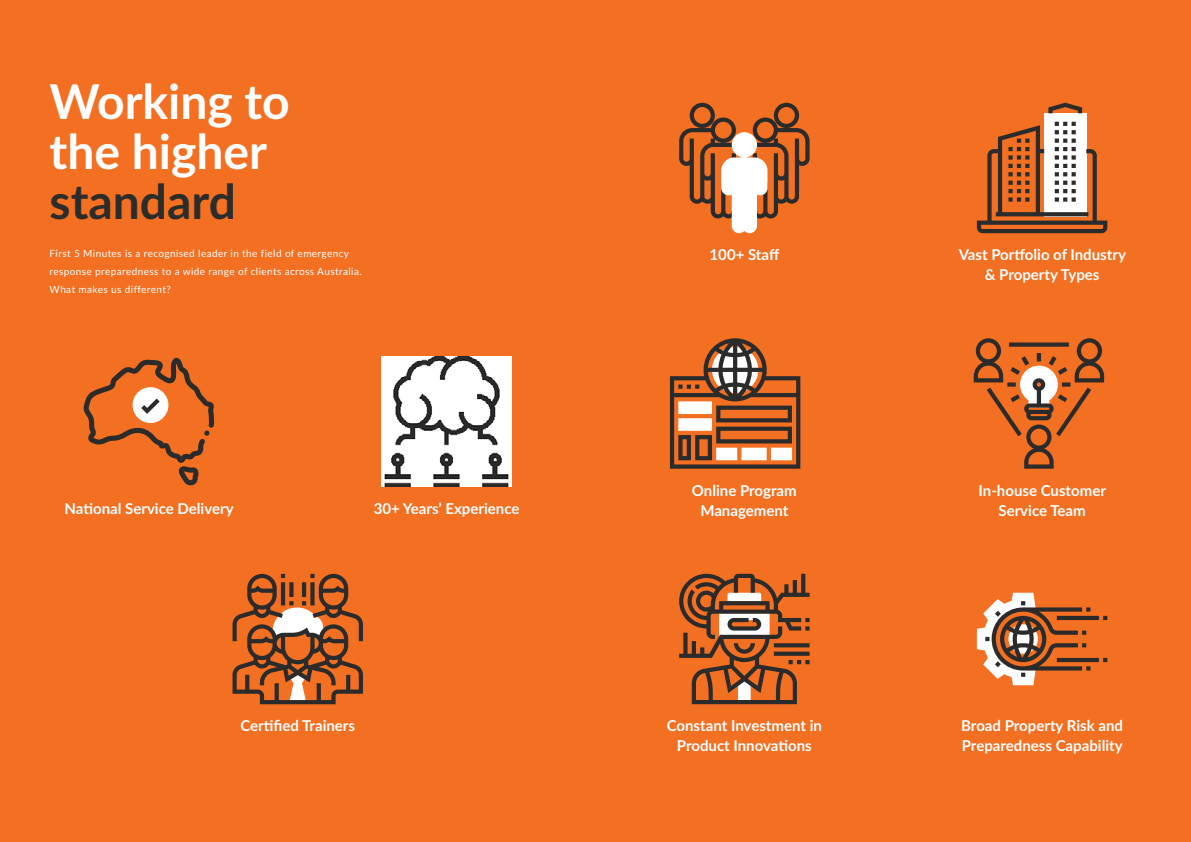
<style>
.page{position:relative;width:1191px;height:842px;background:#fff}
.page>*{position:absolute;margin:0;border:0;box-sizing:border-box;transform-origin:0 0}
.t1{font:700 48px/50px "Lato";color:#fff}
.t2{font:700 48px "Lato";color:#2c2c2b}
.t3{font:700 15px/20px "Lato";color:#fff;text-align:center}
.t4{font:10px/18px "Lato";letter-spacing:.04em;color:#fff}
</style>
<div class="page">
<div style="left:0;top:0;width:595px;height:842px;background:#f36f21"></div>
<div style="left:595px;top:0;width:596px;height:842px;background:#f36f21"></div>
<img style="left:381px;top:356px;width:131px;height:131px">
<svg style="left:232px;top:574px;width:131px;height:130px"></svg>
<svg style="left:84px;top:358px;width:130px;height:127px"></svg>
<svg style="left:679px;top:103px;width:130px;height:130px"></svg>
<svg style="left:977px;top:593px;width:130px;height:92px"></svg>
<svg style="left:679px;top:574px;width:130px;height:130px"></svg>
<svg style="left:973px;top:338px;width:131px;height:131px"></svg>
<svg style="left:670px;top:338px;width:130px;height:131px"></svg>
<svg style="left:977px;top:103px;width:130px;height:130px"></svg>
<h1 class="t1" style="left:50px;top:74px;width:242px">Working to the higher</h1>
<h1 class="t2" style="left:50px;top:166px;width:188px">standard</h1>
<p class="t4" style="left:50px;top:245px;width:314px">First 5 Minutes is a recognised leader in the field of emergency response preparedness to a wide range of clients across Australia.<br>What makes us different?</p>
<p class="t3" style="left:64px;top:498px;width:171px">National Service Delivery</p>
<p class="t3" style="left:374px;top:498px;width:147px">30+ Years’ Experience</p>
<p class="t3" style="left:240px;top:715px;width:116px">Certified Trainers</p>
<p class="t3" style="left:709px;top:244px;width:71px">100+ Staff</p>
<p class="t3" style="left:958px;top:244px;width:169px">Vast Portfolio of Industry &amp; Property Types</p>
<p class="t3" style="left:692px;top:480px;width:106px">Online Program<br>Management</p>
<p class="t3" style="left:978px;top:480px;width:129px">In-house Customer<br>Service Team</p>
<p class="t3" style="left:667px;top:716px;width:157px">Constant Investment in<br>Product Innovations</p>
<p class="t3" style="left:961px;top:715px;width:163px;text-align:left">Broad Property Risk and<br>Preparedness Capability</p>
</div>
